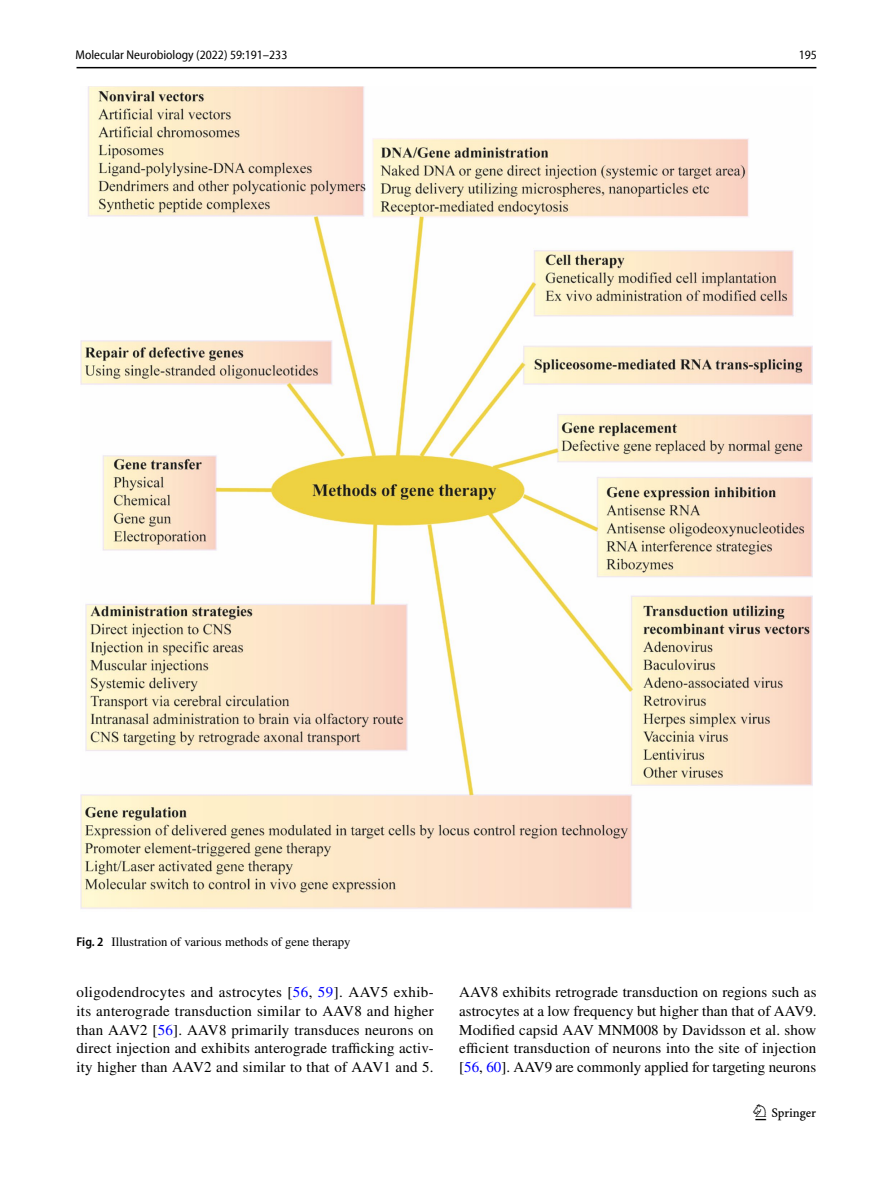
<style>
.page{position:relative;width:893px;height:1187px;background:#fff}
.page>*{position:absolute;margin:0;border:0;box-sizing:border-box;transform-origin:0 0}
.t1{font:22.5px "Springnew Regular 3";color:#000}
.t2{font:15px/18.8px "STIX";letter-spacing:.01em;color:#000;text-align:justify}
.t3{font:12.75px "STIX";color:#000}
.t4{font:semi-condensed 12.75px "Myriad Pro Unic";color:#000}
.s1{font-family:"Myriad Pro";font-weight:600;font-stretch:semi-condensed}
.s2{color:#00f}
</style>
<div class="page">
<hr style="left:77px;top:67px;width:739px;height:1px;background:#000">
<img style="left:81px;top:87px;width:731px;height:822px">
<p class="t4" style="left:76px;top:50px;width:213px">Molecular Neurobiology (2022) 59:191–233</p>
<p class="t4" style="left:799px;top:50px;width:20px">195</p>
<p class="t3" style="left:77px;top:933px;width:276px"><span class="s1">Fig. 2</span> Illustration of various methods of gene therapy</p>
<p class="t2" style="left:77px;top:983px;width:359px">oligodendrocytes and astrocytes [<span class="s2">56</span>, <span class="s2">59</span>]. AAV5 exhib&shy;its anterograde transduction similar to AAV8 and higher than AAV2 [<span class="s2">56</span>]. AAV8 primarily transduces neurons on direct injection and exhibits anterograde trafficking activ&shy;ity higher than AAV2 and similar to that of AAV1 and 5.</p>
<p class="t2" style="left:459px;top:983px;width:359px">AAV8 exhibits retrograde transduction on regions such as astrocytes at a low frequency but higher than that of AAV9.<br>Modified capsid AAV MNM008 by Davidsson et al. show efficient transduction of neurons into the site of injection [<span class="s2">56</span>, <span class="s2">60</span>]. AAV9 are commonly applied for targeting neurons</p>
<h1 class="t1" style="left:755px;top:1104px;width:62px">1 3</h1>
</div>
